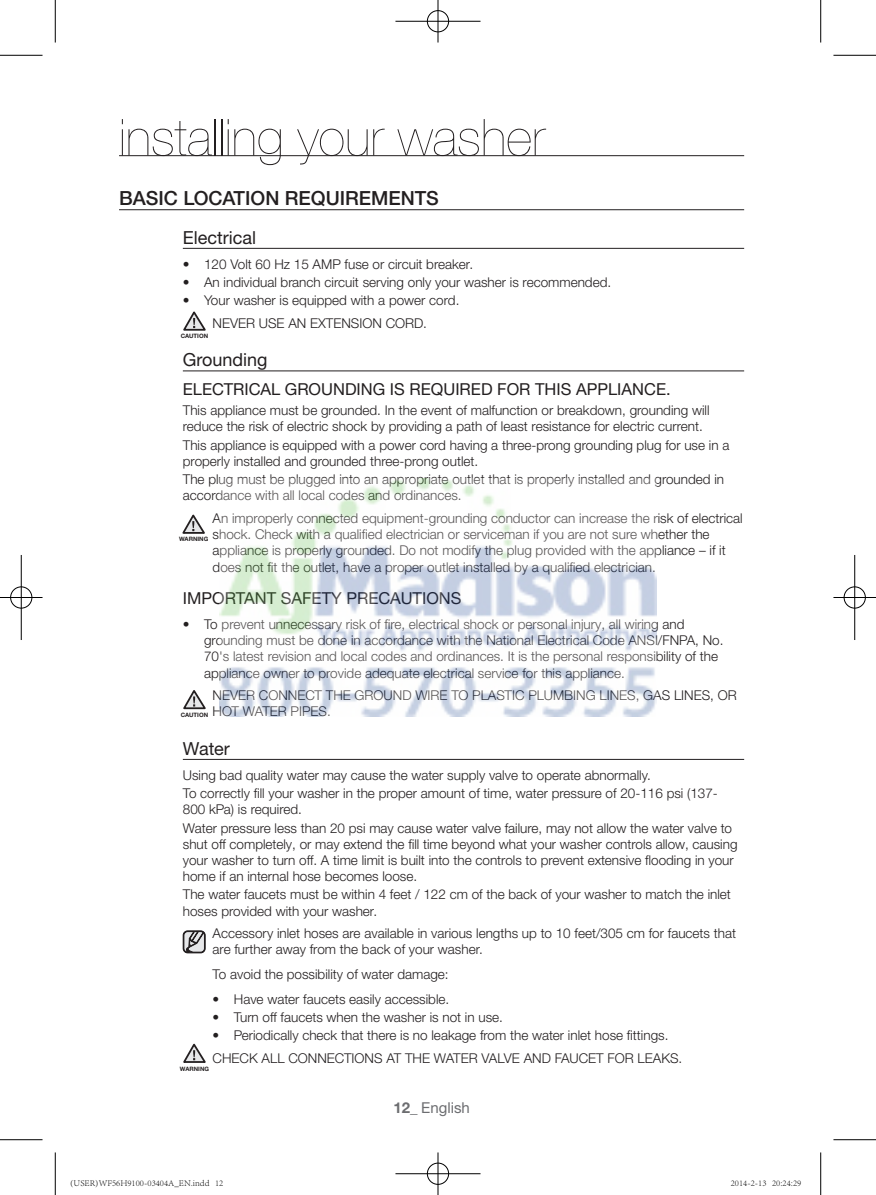
<style>
.page{position:relative;width:876px;height:1195px;background:#fff}
.page>*{position:absolute;margin:0;border:0;box-sizing:border-box;transform-origin:0 0}
.t1{font:200 51px "Helvetica Neue LTW1 G";color:#231f20}
.t2{font:500 19.5px "Helvetica Neue LTW1 G";color:#231f20}
.t3{font:18px "Helvetica Neue LTW1 G";color:#231f20}
.t4{font:16.5px "Helvetica Neue LTW1 G";color:#231f20}
.t5{font:15px "Helvetica Neue LTW1 G";color:#6c6d70}
.t6{font:300 13.5px/16.2px "Helvetica Neue LTW1 G";color:#231f20}
.t7{font:300 9px "Adobe Song Std";color:#000}
.t8{font:700 6px "Helvetica Neue LTW1 G";color:#231f20}
.s1{font-weight:700}
</style>
<div class="page">
<hr style="left:119px;top:209px;width:625px;height:1px;background:#231f20">
<hr style="left:183px;top:248px;width:561px;height:1px;background:#231f20">
<hr style="left:183px;top:371px;width:561px;height:1px;background:#231f20">
<hr style="left:183px;top:759px;width:561px;height:1px;background:#231f20">
<hr style="left:119px;top:155px;width:625px;height:1px;background:#231f20">
<svg style="left:183px;top:690px;width:23px;height:20px"></svg>
<svg style="left:183px;top:930px;width:23px;height:24px"></svg>
<svg style="left:182px;top:514px;width:23px;height:20px"></svg>
<svg style="left:183px;top:1043px;width:23px;height:20px"></svg>
<svg style="left:183px;top:311px;width:23px;height:20px"></svg>
<hr style="left:0;top:55px;width:43px;height:1px;background:#000">
<hr style="left:833px;top:55px;width:43px;height:1px;background:#000">
<hr style="left:0;top:1139px;width:43px;height:1px;background:#000">
<hr style="left:833px;top:1139px;width:43px;height:1px;background:#000">
<hr style="left:55px;top:0;width:1px;height:43px;background:#000">
<hr style="left:55px;top:1152px;width:1px;height:43px;background:#000">
<hr style="left:820px;top:0;width:1px;height:43px;background:#000">
<hr style="left:820px;top:1152px;width:1px;height:43px;background:#000">
<div style="left:426px;top:10px;width:24px;height:23px;border:2px solid #fff;border-radius:50%"></div>
<hr style="left:395px;top:20px;width:85px;height:2px;background:#fff">
<hr style="left:437px;top:0;width:2px;height:43px;background:#fff">
<div style="left:427px;top:10px;width:22px;height:22px;border:1px solid #000;border-radius:50%"></div>
<hr style="left:395px;top:21px;width:85px;height:1px;background:#000">
<hr style="left:438px;top:0;width:1px;height:43px;background:#000">
<div style="left:426px;top:1162px;width:24px;height:23px;border:2px solid #fff;border-radius:50%"></div>
<hr style="left:395px;top:1172px;width:85px;height:3px;background:#fff">
<hr style="left:437px;top:1152px;width:2px;height:43px;background:#fff">
<div style="left:427px;top:1163px;width:22px;height:21px;border:1px solid #000;border-radius:50%"></div>
<hr style="left:395px;top:1173px;width:85px;height:1px;background:#000">
<hr style="left:438px;top:1152px;width:1px;height:43px;background:#000">
<div style="left:10px;top:586px;width:23px;height:23px;border:2px solid #fff;border-radius:50%"></div>
<hr style="left:0;top:596px;width:43px;height:2px;background:#fff">
<hr style="left:20px;top:555px;width:2px;height:85px;background:#fff">
<div style="left:10px;top:587px;width:22px;height:21px;border:1px solid #000;border-radius:50%"></div>
<hr style="left:0;top:597px;width:43px;height:1px;background:#000">
<hr style="left:21px;top:555px;width:1px;height:85px;background:#000">
<div style="left:843px;top:586px;width:23px;height:23px;border:2px solid #fff;border-radius:50%"></div>
<hr style="left:833px;top:596px;width:43px;height:2px;background:#fff">
<hr style="left:854px;top:555px;width:2px;height:85px;background:#fff">
<div style="left:844px;top:587px;width:21px;height:21px;border:1px solid #000;border-radius:50%"></div>
<hr style="left:833px;top:597px;width:43px;height:1px;background:#000">
<hr style="left:854px;top:555px;width:1px;height:85px;background:#000">
<img style="left:219px;top:478px;width:438px;height:239px">
<h1 class="t1" style="left:119px;top:108px;width:428px">installing your washer</h1>
<h2 class="t2" style="left:119px;top:187px;width:38px">BASIC</h2>
<h2 class="t2" style="left:183px;top:187px;width:14px">LOC</h2>
<h2 class="t2" style="left:222px;top:187px;width:24px">ATION</h2>
<h2 class="t2" style="left:285px;top:187px;width:55px">REQUIREMENTS</h2>
<h3 class="t3" style="left:183px;top:226px;width:75px">Electrical</h3>
<p class="t6" style="left:183px;top:256px;width:292px"><span class="s1">•</span> 120 Volt 60 Hz 15 AMP fuse or circuit breaker.</p>
<p class="t6" style="left:183px;top:274px;width:430px"><span class="s1">•</span> An individual branch circuit serving only your washer is recommended.</p>
<p class="t6" style="left:183px;top:289px;width:278px;line-height:22.5px;text-align:center"><span class="s1">•</span> Your washer is equipped with a power cord.<br>NEVER USE AN EXTENSION CORD.</p>
<h3 class="t3" style="left:183px;top:349px;width:86px">Grounding</h3>
<p class="t4" style="left:183px;top:379px;width:489px">ELECTRICAL GROUNDING IS REQUIRED FOR THIS APPLIANCE.</p>
<p class="t6" style="left:183px;top:402px;width:528px">This appliance must be grounded. In the event of malfunction or breakdown, grounding will reduce the risk of electric shock by providing a path of least resistance for electric current.</p>
<p class="t6" style="left:183px;top:437px;width:548px">This appliance is equipped with a power cord having a three-prong grounding plug for use in a properly installed and grounded three-prong outlet.</p>
<p class="t6" style="left:183px;top:471px;width:543px">The plug must be plugged into an appropriate outlet that is properly installed and grounded in accordance with all local codes and ordinances.</p>
<p class="t6" style="left:213px;top:510px;width:532px">An improperly connected equipment-grounding conductor can increase the risk of electrical shock. Check with a qualified electrician or serviceman if you are not sure whether the appliance is properly grounded. Do not modify the plug provided with the appliance – if it does not fit the outlet, have a proper outlet installed by a qualified electrician.</p>
<p class="t4" style="left:183px;top:588px;width:280px">IMPORTANT SAFETY PRECAUTIONS</p>
<p class="t6" style="left:204px;top:616px;width:521px;text-indent:-21px"><span class="s1">•</span> To prevent unnecessary risk of fire, electrical shock or personal injury, all wiring and grounding must be done in accordance with the National Electrical Code ANSI/FNPA, No.<br>70's latest revision and local codes and ordinances. It is the personal responsibility of the appliance owner to provide adequate electrical service for this appliance.</p>
<p class="t6" style="left:213px;top:687px;width:526px">NEVER CONNECT THE GROUND WIRE TO PLASTIC PLUMBING LINES, GAS LINES, OR<br>HOT WATER PIPES.</p>
<h3 class="t3" style="left:183px;top:737px;width:49px">Water</h3>
<p class="t6" style="left:183px;top:766px;width:537px;line-height:18.3px">Using bad quality water may cause the water supply valve to operate abnormally.<br>To correctly fill your washer in the proper amount of time, water pressure of 20-116 psi (137-</p>
<p class="t6" style="left:183px;top:800px;width:551px;line-height:18.3px">800 kPa) is required.<br>Water pressure less than 20 psi may cause water valve failure, may not allow the water valve to</p>
<p class="t6" style="left:183px;top:836px;width:556px">shut off completely, or may extend the fill time beyond what your washer controls allow, causing your washer to turn off. A time limit is built into the controls to prevent extensive flooding in your home if an internal hose becomes loose.</p>
<p class="t6" style="left:183px;top:886px;width:550px">The water faucets must be within 4 feet / 122 cm of the back of your washer to match the inlet hoses provided with your washer.</p>
<p class="t6" style="left:213px;top:925px;width:525px">Accessory inlet hoses are available in various lengths up to 10 feet/305 cm for faucets that are further away from the back of your washer.</p>
<p class="t6" style="left:213px;top:966px;width:238px">To avoid the possibility of water damage:</p>
<p class="t6" style="left:213px;top:991px;width:238px"><span class="s1">•</span> Have water faucets easily accessible.</p>
<p class="t6" style="left:213px;top:1009px;width:292px"><span class="s1">•</span> Turn off faucets when the washer is not in use.</p>
<p class="t6" style="left:213px;top:1024px;width:471px;line-height:22.5px"><span class="s1">•</span> Periodically check that there is no leakage from the water inlet hose fittings.<br>CHECK ALL CONNECTIONS AT THE WATER VALVE AND FAUCET FOR LEAKS.</p>
<p class="t8" style="left:181px;top:332px;width:6px">CAU</p>
<p class="t8" style="left:194px;top:332px;width:9px">TION</p>
<p class="t8" style="left:179px;top:536px;width:6px">WARNING</p>
<p class="t8" style="left:181px;top:711px;width:6px">CAU</p>
<p class="t8" style="left:194px;top:711px;width:9px">TION</p>
<p class="t8" style="left:180px;top:1065px;width:6px">WARNING</p>
<p class="t5" style="left:393px;top:1098px;width:78px"><span class="s1">12_</span> English</p>
<p class="t7" style="left:70px;top:1178px;width:155px">(USER)WF56H9100-03404A_EN.indd 12</p>
<p class="t7" style="left:731px;top:1178px;width:72px">2014-2-13 20:24:29</p>
</div>
